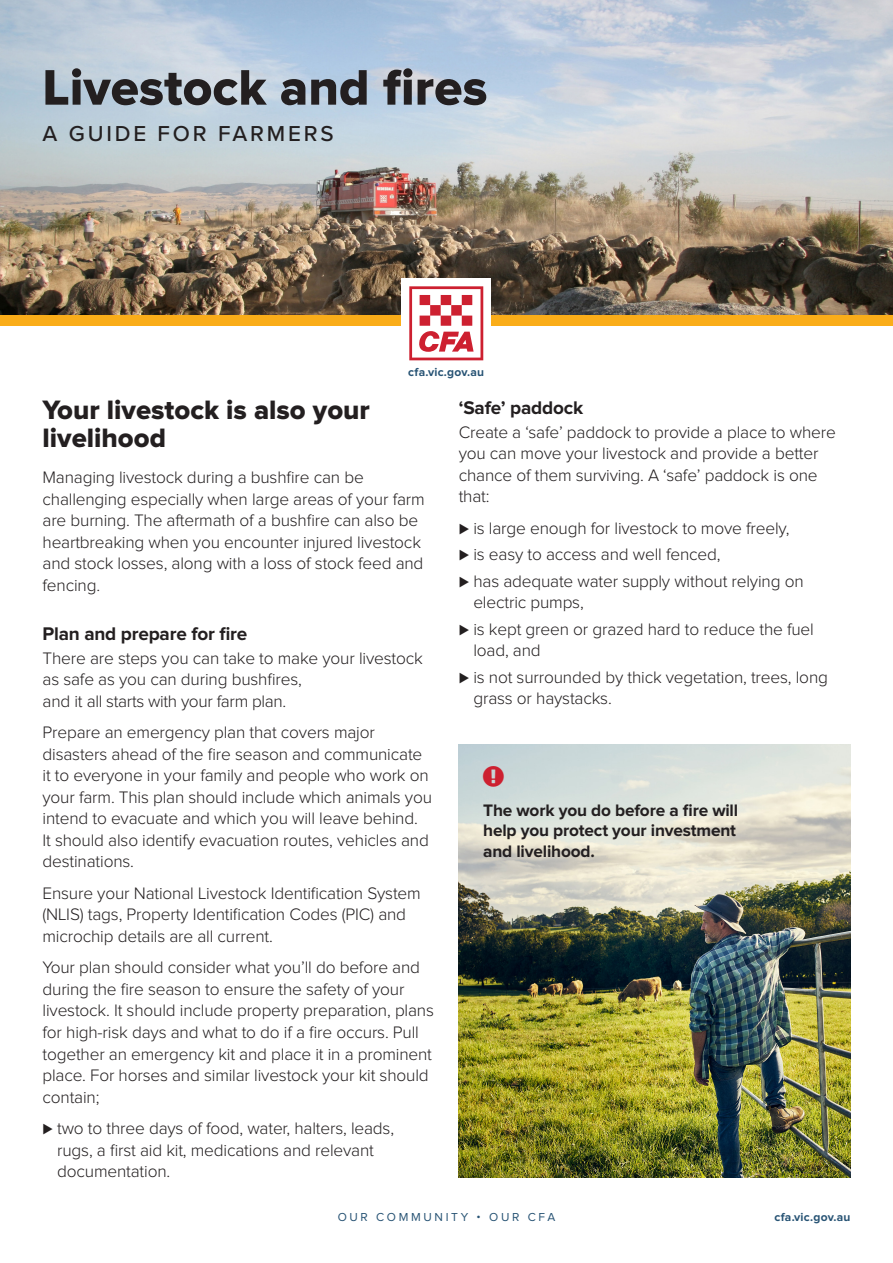
<style>
.page{position:relative;width:893px;height:1263px;background:#fff}
.page>*{position:absolute;margin:0;border:0;box-sizing:border-box;transform-origin:0 0}
.t1{font:51.75px "Proxima Nova Extrabld";color:#231f20}
.t2{font:27.6px/27.6px "Proxima Nova Extrabld";color:#231f20}
.t3{font:500 22.35px "Proxima Nova";letter-spacing:.125em;color:#231f20}
.t4{font:700 18.9px "Proxima Nova";letter-spacing:-.01em;color:#231f20}
.t5{font:300 17.25px/21.6px "Proxima Nova";letter-spacing:-.01em;color:#231f20}
.t6{font:700 17.25px/20.7px "Proxima Nova";letter-spacing:-.01em;color:#231f20;text-align:justify}
.t7{font:12px "Proxima Nova";letter-spacing:.22em;color:#275374}
.t8{font:700 12px "Proxima Nova";letter-spacing:.02em;color:#275374}
.s1{font-weight:400}
</style>
<div class="page">
<img style="left:0;top:0;width:893px;height:316px">
<div style="left:0;top:316px;width:893px;height:10px;background:#faad19"></div>
<div style="left:402px;top:279px;width:89px;height:89px;background:#fff"></div>
<svg style="left:409px;top:286px;width:74px;height:74px"></svg>
<img style="left:459px;top:745px;width:391px;height:432px">
<h1 class="t1" style="left:43px;top:64px;width:446px">Livestock and fires</h1>
<p class="t3" style="left:43px;top:117px;width:293px">A GUIDE FOR FARMERS</p>
<h2 class="t2" style="left:43px;top:397px;width:329px">Your livestock is also your livelihood</h2>
<p class="t5" style="left:43px;top:467px;width:384px">Managing livestock during a bushfire can be challenging especially when large areas of your farm are burning. The aftermath of a bushfire can also be heartbreaking when you encounter injured livestock and stock losses, along with a loss of stock feed and fencing.</p>
<p class="t4" style="left:43px;top:625px;width:206px">Plan and prepare for fire</p>
<p class="t5" style="left:43px;top:648px;width:382px">There are steps you can take to make your livestock as safe as you can during bushfires,<br>and it all starts with your farm plan.</p>
<p class="t5" style="left:43px;top:722px;width:391px">Prepare an emergency plan that covers major disasters ahead of the fire season and communicate it to everyone in your family and people who work on your farm. This plan should include which animals you intend to evacuate and which you will leave behind.<br>It should also identify evacuation routes, vehicles and destinations.</p>
<p class="t5" style="left:43px;top:883px;width:380px">Ensure your National Livestock Identification System (NLIS) tags, Property Identification Codes (PIC) and microchip details are all current.</p>
<p class="t5" style="left:43px;top:957px;width:393px">Your plan should consider what you’ll do before and during the fire season to ensure the safety of your livestock. It should include property preparation, plans for high-risk days and what to do if a fire occurs. Pull together an emergency kit and place it in a prominent place. For horses and similar livestock your kit should contain;</p>
<p class="t5" style="left:57px;top:1118px;width:338px;text-indent:-15px"><span class="s1">⊲</span> two to three days of food, water, halters, leads, rugs, a first aid kit, medications and relevant documentation.</p>
<p class="t4" style="left:459px;top:399px;width:126px">‘Safe’ paddock</p>
<p class="t5" style="left:459px;top:422px;width:379px">Create a ‘safe’ paddock to provide a place to where you can move your livestock and provide a better chance of them surviving. A ‘safe’ paddock is one that:</p>
<p class="t5" style="left:459px;top:515px;width:346px;line-height:26.4px"><span class="s1">⊲</span> is large enough for livestock to move freely, <span class="s1">⊲</span> is easy to access and well fenced,<br><span class="s1">⊲</span> has adequate water supply without relying on</p>
<p class="t5" style="left:459px;top:590px;width:357px;line-height:26.4px;text-indent:15px">electric pumps,<br><span class="s1">⊲</span> is kept green or grazed hard to reduce the fuel</p>
<p class="t5" style="left:459px;top:638px;width:371px;line-height:26.4px;text-indent:15px">load, and<br><span class="s1">⊲</span> is not surrounded by thick vegetation, trees, long</p>
<p class="t5" style="left:473px;top:688px;width:140px">grass or haystacks.</p>
<p class="t6" style="left:483px;top:800px;width:256px">The work you do before a fire will help you protect your investment and livelihood.</p>
<p class="t7" style="left:338px;top:1211px;width:219px">OUR COMMUNITY • OUR CFA</p>
<p class="t8" style="left:774px;top:1211px;width:77px">cfa.vic.gov.au</p>
</div>
